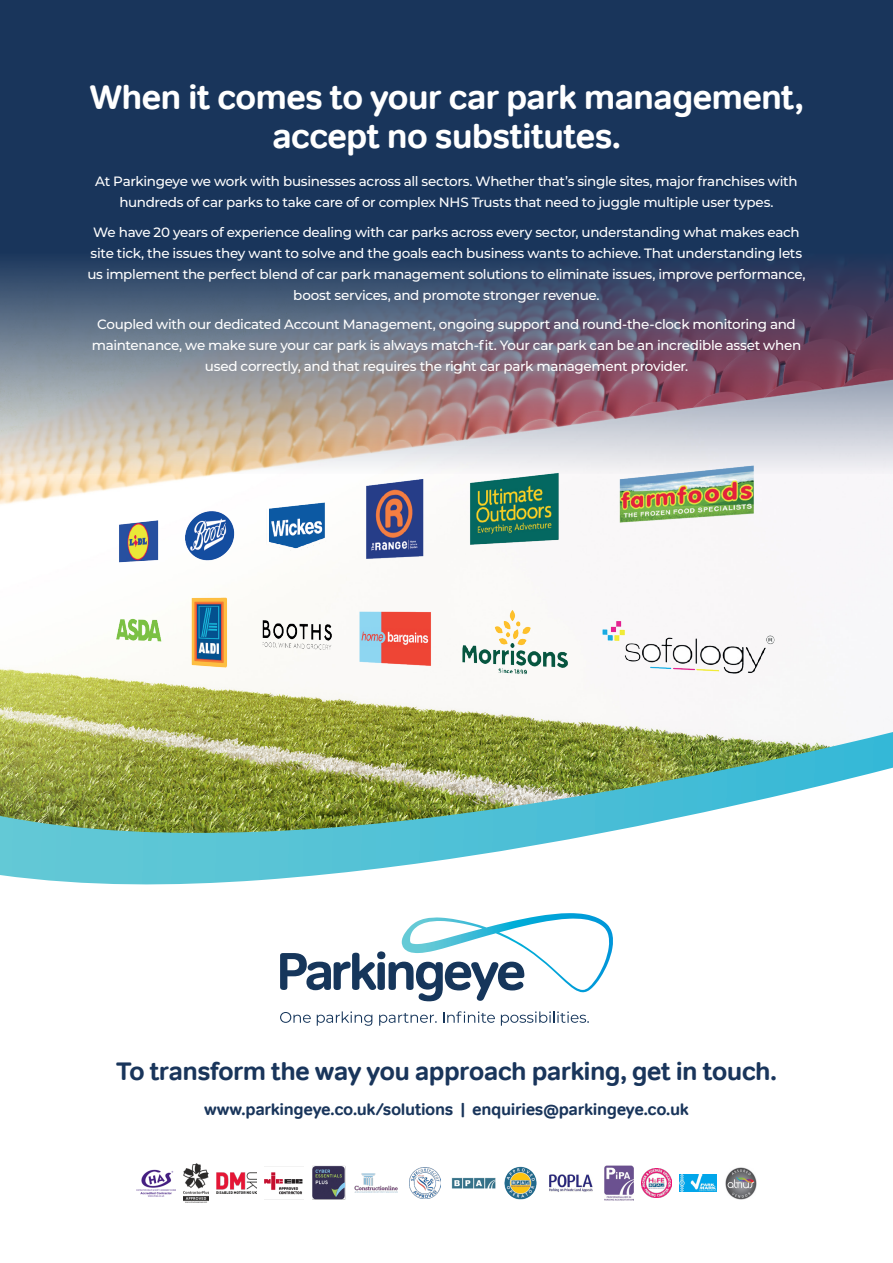
<style>
.page{position:relative;width:893px;height:1263px;background:#fff}
.page>*{position:absolute;margin:0;border:0;box-sizing:border-box;transform-origin:0 0}
.SUBTITLE{font:700 34.5px/39px "Tondo";letter-spacing:-.03em;color:#fff;text-align:center}
.t1{font:700 25.5px "Tondo";letter-spacing:-.03em;color:#19355b}
.SUBTITLE-2{font:700 16.5px "Tondo";letter-spacing:-.02em;color:#19355b}
.BODY{font:500 13.5px/21px "Montserrat";letter-spacing:-.025em;color:#fff;text-align:center}
</style>
<div class="page">
<div style="left:0;top:0;width:893px;height:249px;background:#19355b"></div>
<img style="left:0;top:249px;width:893px;height:188px">
<svg style="left:0;top:732px;width:893px;height:153px"></svg>
<svg style="left:280px;top:1012px;width:31px;height:11px"></svg>
<svg style="left:317px;top:1011px;width:55px;height:15px"></svg>
<svg style="left:379px;top:1013px;width:58px;height:13px"></svg>
<svg style="left:443px;top:1011px;width:52px;height:12px"></svg>
<svg style="left:501px;top:1011px;width:88px;height:15px"></svg>
<svg style="left:280px;top:913px;width:333px;height:88px"></svg>
<img style="left:136px;top:1169px;width:39px;height:28px">
<img style="left:183px;top:1163px;width:26px;height:39px">
<img style="left:354px;top:1173px;width:44px;height:20px">
<img style="left:312px;top:1166px;width:34px;height:34px">
<img style="left:452px;top:1177px;width:43px;height:11px">
<img style="left:264px;top:1166px;width:39px;height:29px">
<img style="left:410px;top:1167px;width:30px;height:31px">
<img style="left:217px;top:1173px;width:39px;height:20px">
<img style="left:504px;top:1166px;width:33px;height:34px">
<img style="left:549px;top:1174px;width:44px;height:18px">
<img style="left:604px;top:1165px;width:30px;height:36px">
<img style="left:642px;top:1168px;width:29px;height:30px">
<img style="left:679px;top:1174px;width:37px;height:17px">
<img style="left:725px;top:1167px;width:32px;height:32px">
<img style="left:0;top:437px;width:893px;height:283px">
<p class="SUBTITLE" style="left:89px;top:78px;width:716px">When it comes to your car park management, accept no substitutes.</p>
<p class="BODY" style="left:95px;top:170px;width:704px">At Parkingeye we work with businesses across all sectors. Whether that’s single sites, major franchises with hundreds of car parks to take care of or complex NHS Trusts that need to juggle multiple user types.</p>
<p class="BODY" style="left:87px;top:221px;width:720px">We have 20 years of experience dealing with car parks across every sector, understanding what makes each site tick, the issues they want to solve and the goals each business wants to achieve. That understanding lets us implement the perfect blend of car park management solutions to eliminate issues, improve performance, boost services, and promote stronger revenue.</p>
<p class="BODY" style="left:92px;top:313px;width:711px">Coupled with our dedicated Account Management, ongoing support and round-the-clock monitoring and maintenance, we make sure your car park is always match-fit. Your car park can be an incredible asset when used correctly, and that requires the right car park management provider.</p>
<p class="t1" style="left:116px;top:1055px;width:662px">To transform the way you approach parking, get in touch.</p>
<p class="SUBTITLE-2" style="left:204px;top:1099px;width:486px">www.parkingeye.co.uk/solutions | enquiries@parkingeye.co.uk</p>
</div>
